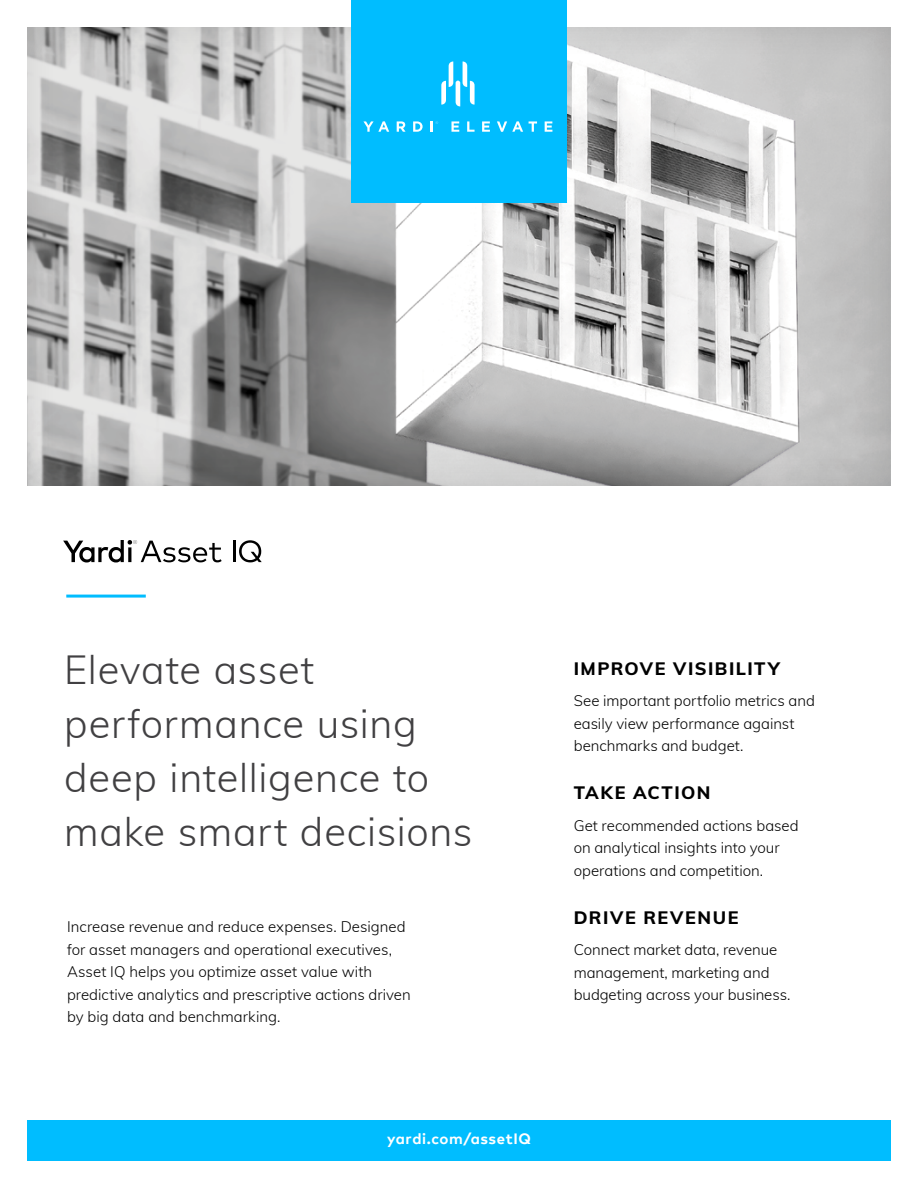
<style>
.page{position:relative;width:918px;height:1188px;background:#fff}
.page>*{position:absolute;margin:0;border:0;box-sizing:border-box;transform-origin:0 0}
.t1{font:300 39.75px/54.2px "Muli";letter-spacing:.02em;color:#414042}
.t2{font:800 18px "Muli";letter-spacing:.085em;color:#000}
.t3{font:300 15px/22.5px "Muli";color:#000}
.t4{font:700 15px "Mark Offc Pro";letter-spacing:.035em;color:#fff}
</style>
<div class="page">
<div style="left:15px;top:18px;width:889px;height:471px;background:#000;opacity:.1"></div>
<div style="left:351px;top:0;width:216px;height:202px;background:#00bdff"></div>
<hr style="left:66px;top:595px;width:80px;height:3px;background:#00bdff">
<div style="left:27px;top:1120px;width:864px;height:41px;background:#00bdff"></div>
<svg style="left:441px;top:62px;width:34px;height:44px"></svg>
<svg style="left:363px;top:121px;width:26px;height:11px"></svg>
<svg style="left:397px;top:121px;width:9px;height:11px"></svg>
<svg style="left:413px;top:121px;width:10px;height:11px"></svg>
<svg style="left:431px;top:121px;width:7px;height:11px"></svg>
<svg style="left:451px;top:121px;width:8px;height:11px"></svg>
<svg style="left:467px;top:121px;width:8px;height:11px"></svg>
<svg style="left:482px;top:121px;width:8px;height:11px"></svg>
<svg style="left:497px;top:121px;width:26px;height:11px"></svg>
<svg style="left:529px;top:121px;width:8px;height:11px"></svg>
<svg style="left:545px;top:121px;width:7px;height:11px"></svg>
<svg style="left:63px;top:540px;width:159px;height:23px"></svg>
<hr style="left:233px;top:541px;width:3px;height:21px;background:#000">
<svg style="left:239px;top:540px;width:23px;height:22px"></svg>
<h1 class="t1" style="left:64px;top:641px;width:410px">Elevate asset performance using deep intelligence to make smart decisions</h1>
<p class="t2" style="left:574px;top:655px;width:207px">IMPROVE VISIBILITY</p>
<p class="t3" style="left:574px;top:689px;width:243px">See important portfolio metrics and easily view performance against benchmarks and budget.</p>
<p class="t2" style="left:574px;top:779px;width:138px">TAKE ACTION</p>
<p class="t3" style="left:574px;top:813px;width:226px">Get recommended actions based on analytical insights into your operations and competition.</p>
<p class="t2" style="left:574px;top:904px;width:166px">DRIVE REVENUE</p>
<p class="t3" style="left:574px;top:938px;width:218px">Connect market data, revenue management, marketing and budgeting across your business.</p>
<p class="t3" style="left:67px;top:915px;width:345px">Increase revenue and reduce expenses. Designed for asset managers and operational executives, Asset IQ helps you optimize asset value with predictive analytics and prescriptive actions driven by big data and benchmarking.</p>
<p class="t4" style="left:387px;top:1128px;width:145px">yardi.com/assetIQ</p>
</div>
